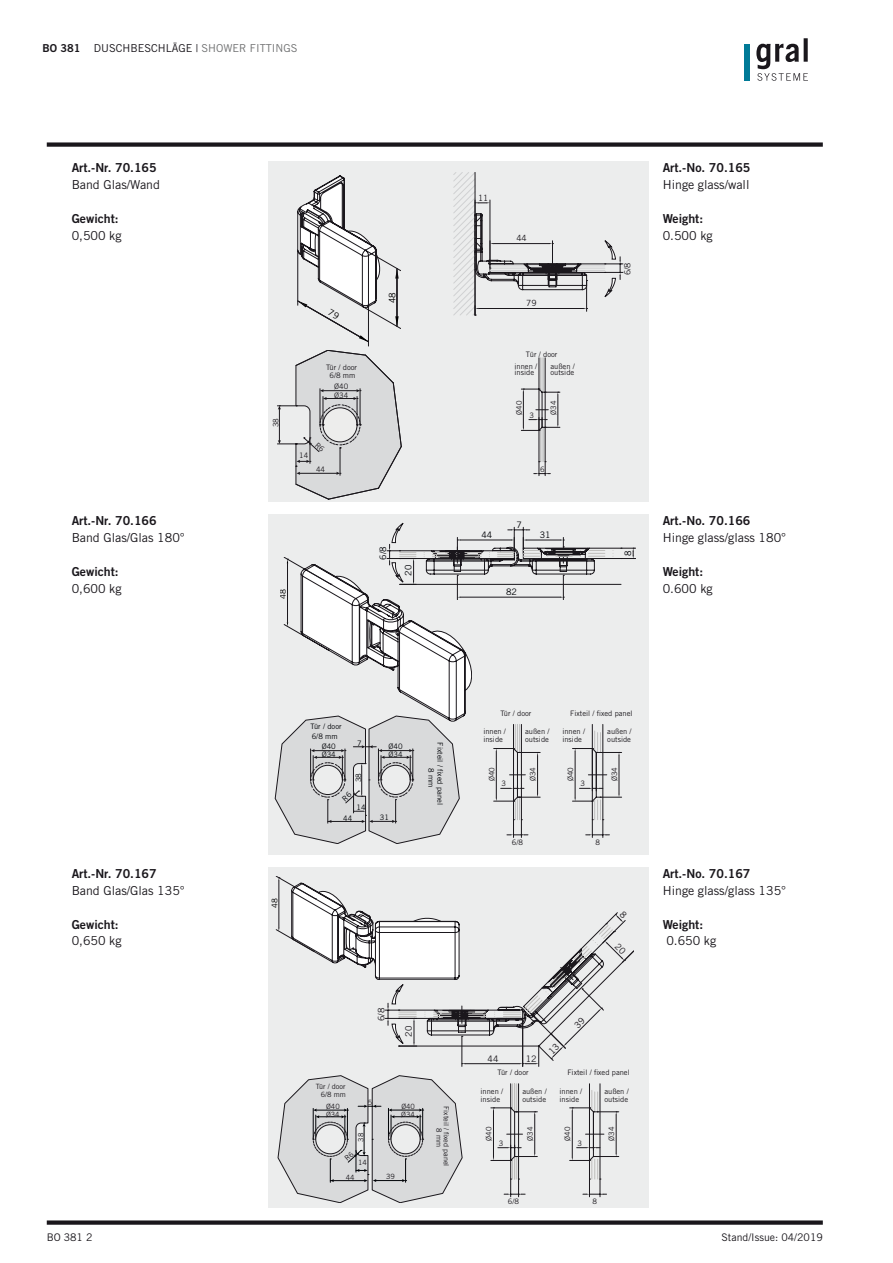
<style>
.page{position:relative;width:893px;height:1263px;background:#fff}
.page>*{position:absolute;margin:0;border:0;box-sizing:border-box;transform-origin:0 0}
.t1{font:12.3px "Trade Gothic LT Pro";color:#1a171c}
.t2{font:12.3px "Trade Gothic LT Pro Bd 2";color:#1a171c}
.t3{font:10.95px "Trade Gothic";color:#1a171c}
.t4{font:10.5px "Trade Gothic LT Pro";color:#1a171c}
.t5{font:9px "Trade Gothic LT Pro";color:#000206}
.t6{font:9px "Trade Gothic LT Pro";color:#1a171c}
.t7{font:9px "Trade Gothic LT";color:#000}
.t8{font:8.55px "Trade Gothic LT Pro";color:#1a171c}
.t9{font:8.1px "Trade Gothic LT";color:#000}
.t10{font:7.95px "Trade Gothic LT";color:#000}
.t11{font:7.5px/7.9px "Trade Gothic LT Pro";color:#1a171c}
.t12{font:7.5px/7.6px "Trade Gothic LT Pro";color:#000206}
.t13{font:7.5px/6.1px "Trade Gothic LT";color:#1a171c}
.t14{font:7.2px/8.1px "Trade Gothic LT Pro";color:#1a171c}
.s1{font-family:"Trade Gothic Bold Two"}
.s2{color:#707172}
</style>
<div class="page">
<div style="left:744px;top:44px;width:6px;height:37px;background:#007a97"></div>
<svg style="left:756px;top:38px;width:52px;height:43px"></svg>
<div style="left:47px;top:142px;width:776px;height:5px;background:#1a171c"></div>
<div style="left:47px;top:1220px;width:776px;height:5px;background:#1a171c"></div>
<div style="left:268px;top:162px;width:380px;height:340px;background:#eceded"></div>
<div style="left:268px;top:514px;width:380px;height:341px;background:#eceded"></div>
<div style="left:268px;top:867px;width:380px;height:341px;background:#eceded"></div>
<svg style="left:454px;top:172px;width:169px;height:144px"></svg>
<svg style="left:521px;top:357px;width:39px;height:119px"></svg>
<svg style="left:490px;top:1083px;width:129px;height:114px"></svg>
<svg style="left:277px;top:176px;width:124px;height:323px"></svg>
<svg style="left:276px;top:876px;width:358px;height:190px"></svg>
<svg style="left:275px;top:522px;width:361px;height:322px"></svg>
<svg style="left:278px;top:1075px;width:184px;height:128px"></svg>
<h2 class="t3" style="left:43px;top:41px;width:256px"><span class="s1">BO 381</span> DUSCHBESCHLÄGE | <span class="s2">SHOWER FITTINGS</span></h2>
<h1 class="t2" style="left:72px;top:160px;width:87px">Art.-Nr. 70.165</h1>
<h1 class="t1" style="left:72px;top:177px;width:90px">Band Glas/Wand</h1>
<h1 class="t2" style="left:72px;top:211px;width:49px">Gewicht:</h1>
<h1 class="t1" style="left:72px;top:228px;width:51px">0,500 kg</h1>
<h1 class="t2" style="left:72px;top:513px;width:87px">Art.-Nr. 70.166</h1>
<h1 class="t1" style="left:72px;top:530px;width:115px">Band Glas/Glas 180°</h1>
<h1 class="t2" style="left:72px;top:564px;width:49px">Gewicht:</h1>
<h1 class="t1" style="left:72px;top:581px;width:51px">0,600 kg</h1>
<p class="t11" style="left:272px;top:427px;width:11px;rotate:-90deg">38</p>
<p class="t11" style="left:326px;top:363px;width:32px;text-align:center">Tür / door<br>6/8 mm</p>
<p class="t11" style="left:334px;top:382px;width:16px;line-height:8.6px">Ø40<br>Ø34</p>
<p class="t11" style="left:299px;top:451px;width:11px">14</p>
<p class="t11" style="left:316px;top:466px;width:11px">44</p>
<p class="t7" style="left:387px;top:303px;width:12px;rotate:-90deg">48</p>
<p class="t9" style="left:278px;top:599px;width:11px;rotate:-90deg">48</p>
<p class="t5" style="left:377px;top:560px;width:15px;rotate:-90deg">6/8</p>
<p class="t5" style="left:403px;top:576px;width:12px;rotate:-90deg">20</p>
<p class="t8" style="left:478px;top:192px;width:12px">11</p>
<p class="t8" style="left:516px;top:233px;width:12px">44</p>
<p class="t8" style="left:526px;top:298px;width:12px">79</p>
<p class="t13" style="left:526px;top:351px;width:33px">Tür / door</p>
<p class="t13" style="left:514px;top:363px;width:24px">innen / inside</p>
<p class="t13" style="left:550px;top:363px;width:26px">außen / outside</p>
<p class="t13" style="left:516px;top:415px;width:16px;rotate:-90deg">Ø40</p>
<p class="t13" style="left:550px;top:415px;width:16px;rotate:-90deg">Ø34</p>
<p class="t13" style="left:530px;top:412px;width:6px">3</p>
<p class="t13" style="left:540px;top:466px;width:6px">6</p>
<p class="t5" style="left:517px;top:519px;width:7px">7</p>
<p class="t5" style="left:481px;top:529px;width:12px">44</p>
<p class="t5" style="left:540px;top:529px;width:12px">31</p>
<p class="t5" style="left:506px;top:587px;width:12px">82</p>
<p class="t8" style="left:622px;top:275px;width:14px;rotate:-90deg">6/8</p>
<h1 class="t2" style="left:663px;top:160px;width:89px">Art.-No. 70.165</h1>
<h1 class="t1" style="left:663px;top:177px;width:88px">Hinge glass/wall</h1>
<h1 class="t2" style="left:663px;top:211px;width:42px">Weight:</h1>
<h1 class="t1" style="left:663px;top:228px;width:51px">0.500 kg</h1>
<p class="t5" style="left:623px;top:555px;width:7px;rotate:-90deg">8</p>
<h1 class="t2" style="left:663px;top:513px;width:89px">Art.-No. 70.166</h1>
<h1 class="t1" style="left:663px;top:530px;width:125px">Hinge glass/glass 180°</h1>
<h1 class="t2" style="left:663px;top:564px;width:42px">Weight:</h1>
<h1 class="t1" style="left:663px;top:581px;width:51px">0.600 kg</h1>
<h1 class="t2" style="left:72px;top:866px;width:87px">Art.-Nr. 70.167</h1>
<h1 class="t1" style="left:72px;top:883px;width:115px">Band Glas/Glas 135°</h1>
<h1 class="t2" style="left:72px;top:916px;width:49px">Gewicht:</h1>
<h1 class="t1" style="left:72px;top:934px;width:51px">0,650 kg</h1>
<p class="t10" style="left:270px;top:908px;width:11px;rotate:-90deg">48</p>
<p class="t12" style="left:311px;top:722px;width:32px">Tür / door</p>
<p class="t12" style="left:312px;top:732px;width:28px">6/8 mm</p>
<p class="t12" style="left:322px;top:743px;width:16px">Ø40<br>Ø34</p>
<p class="t12" style="left:357px;top:739px;width:6px">7</p>
<p class="t12" style="left:354px;top:782px;width:11px;rotate:-90deg">38</p>
<p class="t12" style="left:356px;top:803px;width:11px">14</p>
<p class="t12" style="left:343px;top:814px;width:11px">44</p>
<p class="t12" style="left:388px;top:743px;width:16px">Ø40<br>Ø34</p>
<p class="t12" style="left:380px;top:813px;width:11px">31</p>
<p class="t12" style="left:444px;top:742px;width:64px;rotate:90deg">Fixteil / fixed panel</p>
<p class="t12" style="left:435px;top:768px;width:21px;rotate:90deg">8 mm</p>
<p class="t6" style="left:376px;top:1021px;width:15px;rotate:-90deg">6/8</p>
<p class="t6" style="left:403px;top:1037px;width:12px;rotate:-90deg">20</p>
<p class="t14" style="left:316px;top:1083px;width:31px">Tür / door</p>
<p class="t14" style="left:321px;top:1090px;width:27px">6/8 mm</p>
<p class="t14" style="left:326px;top:1102px;width:15px">Ø40<br>Ø34</p>
<p class="t14" style="left:368px;top:1098px;width:6px">5</p>
<p class="t14" style="left:357px;top:1141px;width:10px;rotate:-90deg">38</p>
<p class="t14" style="left:358px;top:1158px;width:10px">14</p>
<p class="t14" style="left:401px;top:1102px;width:15px">Ø40<br>Ø34</p>
<p class="t14" style="left:346px;top:1173px;width:10px">44</p>
<p class="t14" style="left:386px;top:1172px;width:10px">39</p>
<p class="t14" style="left:450px;top:1106px;width:62px;rotate:90deg">Fixteil / fixed panel</p>
<p class="t14" style="left:443px;top:1128px;width:20px;rotate:90deg">8 mm</p>
<p class="t11" style="left:500px;top:709px;width:32px">Tür / door</p>
<p class="t11" style="left:570px;top:709px;width:64px">Fixteil / fixed panel</p>
<p class="t11" style="left:483px;top:727px;width:24px">innen / inside</p>
<p class="t11" style="left:525px;top:727px;width:26px">außen / outside</p>
<p class="t11" style="left:562px;top:727px;width:24px">innen / inside</p>
<p class="t11" style="left:607px;top:727px;width:26px">außen / outside</p>
<p class="t11" style="left:488px;top:781px;width:16px;rotate:-90deg">Ø40</p>
<p class="t11" style="left:502px;top:780px;width:6px">3</p>
<p class="t11" style="left:529px;top:781px;width:16px;rotate:-90deg">Ø34</p>
<p class="t11" style="left:566px;top:781px;width:16px;rotate:-90deg">Ø40</p>
<p class="t11" style="left:610px;top:781px;width:16px;rotate:-90deg">Ø34</p>
<p class="t11" style="left:580px;top:780px;width:6px">3</p>
<p class="t11" style="left:512px;top:838px;width:13px">6/8</p>
<p class="t11" style="left:595px;top:838px;width:6px">8</p>
<h1 class="t2" style="left:663px;top:866px;width:89px">Art.-No. 70.167</h1>
<h1 class="t1" style="left:663px;top:883px;width:125px">Hinge glass/glass 135°</h1>
<h1 class="t2" style="left:663px;top:916px;width:42px">Weight:</h1>
<h1 class="t1" style="left:666px;top:934px;width:51px">0.650 kg</h1>
<p class="t6" style="left:488px;top:1053px;width:12px">44</p>
<p class="t6" style="left:526px;top:1053px;width:12px">12</p>
<p class="t11" style="left:498px;top:1068px;width:32px">Tür / door</p>
<p class="t11" style="left:567px;top:1068px;width:64px">Fixteil / fixed panel</p>
<p class="t11" style="left:480px;top:1087px;width:24px">innen / inside</p>
<p class="t11" style="left:522px;top:1087px;width:26px">außen / outside</p>
<p class="t11" style="left:560px;top:1087px;width:24px">innen / inside</p>
<p class="t11" style="left:604px;top:1087px;width:26px">außen / outside</p>
<p class="t11" style="left:485px;top:1140px;width:16px;rotate:-90deg">Ø40</p>
<p class="t11" style="left:499px;top:1139px;width:6px">3</p>
<p class="t11" style="left:526px;top:1141px;width:16px;rotate:-90deg">Ø34</p>
<p class="t11" style="left:564px;top:1140px;width:16px;rotate:-90deg">Ø40</p>
<p class="t11" style="left:607px;top:1141px;width:16px;rotate:-90deg">Ø34</p>
<p class="t11" style="left:578px;top:1139px;width:6px">3</p>
<p class="t11" style="left:508px;top:1197px;width:13px">6/8</p>
<p class="t11" style="left:593px;top:1197px;width:6px">8</p>
<h3 class="t4" style="left:47px;top:1231px;width:47px">BO 381 2</h3>
<h3 class="t4" style="left:721px;top:1231px;width:103px">Stand/Issue: 04/2019</h3>
</div>
